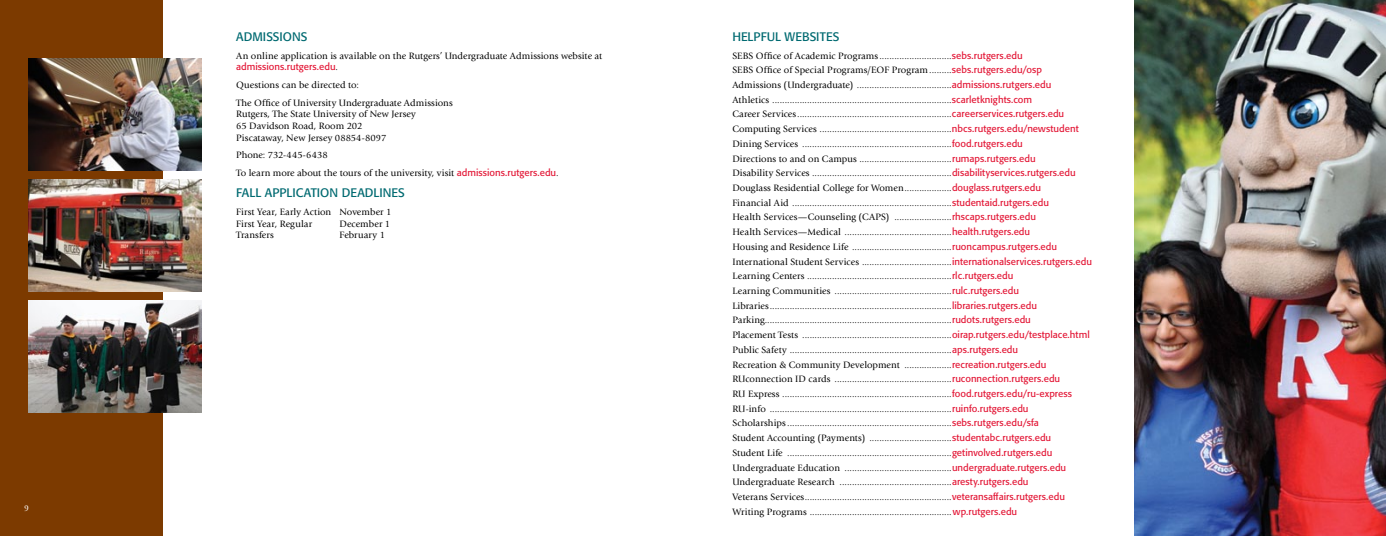
<style>
.page{position:relative;width:1386px;height:536px;background:#fff}
.page>*{position:absolute;margin:0;border:0;box-sizing:border-box;transform-origin:0 0}
.t1{font:12.25px "Formata BQ";letter-spacing:.005em;color:#006a71}
.t2{font:9.62px/14.7px "Giovanni Std";letter-spacing:.005em;color:#000}
.t3{font:9.62px "Formata BQ";letter-spacing:.005em;color:#e31837}
.t4{font:8.75px "Giovanni Std";color:#fff}
.s1{font-family:"Giovanni Std";color:#000}
.s2{font-family:"Formata BQ";color:#e31837}
</style>
<div class="page">
<div style="left:0;top:0;width:163px;height:536px;background:#7c3a00"></div>
<img style="left:1134px;top:0;width:252px;height:536px">
<img style="left:29px;top:301px;width:173px;height:111px">
<img style="left:29px;top:180px;width:172px;height:111px">
<img style="left:29px;top:59px;width:173px;height:111px">
<p class="t4" style="left:24px;top:503px;width:6px">9</p>
<p class="t1" style="left:236px;top:29px;width:73px">Admissions</p>
<p class="t2" style="left:236px;top:48px;width:367px">An online application is available on the Rutgers’ Undergraduate Admissions website at</p>
<p class="t3" style="left:236px;top:61px;width:103px">admissions.rutgers.edu<span class="s1">.</span></p>
<p class="t2" style="left:236px;top:76px;width:218px;line-height:17.8px">Questions can be directed to:<br>The Office of University Undergraduate Admissions</p>
<p class="t2" style="left:236px;top:109px;width:181px;line-height:11.5px">Rutgers, The State University of New Jersey<br>65 Davidson Road, Room 202<br>Piscataway, New Jersey 08854-8097</p>
<p class="t2" style="left:236px;top:146px;width:324px;line-height:17.8px">Phone: 732-445-6438<br>To learn more about the tours of the university, visit <span class="s2">admissions.rutgers.edu</span>.</p>
<p class="t1" style="left:236px;top:185px;width:170px">Fall Application Deadlines</p>
<p class="t2" style="left:236px;top:206px;width:157px;line-height:11.5px">First Year, Early Action November 1<br>First Year, Regular</p>
<p class="t2" style="left:339px;top:216px;width:52px">December 1</p>
<p class="t2" style="left:236px;top:228px;width:39px">Transfers</p>
<p class="t2" style="left:339px;top:228px;width:47px">February 1</p>
<p class="t1" style="left:732px;top:29px;width:109px">Helpful Websites</p>
<p class="t2" style="left:732px;top:48px;width:361px">SEBS Office of Academic Programs.............................<span class="s2">sebs.rutgers.edu<br></span>SEBS Office of Special Programs/EOF Program.........<span class="s2">sebs.rutgers.edu/osp </span>Admissions (Undergraduate) ......................................<span class="s2">admissions.rutgers.edu<br></span>Athletics ........................................................................<span class="s2">scarletknights.com<br></span>Career Services..............................................................<span class="s2">careerservices.rutgers.edu </span>Computing Services .....................................................<span class="s2">nbcs.rutgers.edu/newstudent </span>Dining Services ............................................................<span class="s2">food.rutgers.edu<br></span>Directions to and on Campus .....................................<span class="s2">rumaps.rutgers.edu<br></span>Disability Services ........................................................<span class="s2">disabilityservices.rutgers.edu </span>Douglass Residential College for Women...................<span class="s2">douglass.rutgers.edu<br></span>Financial Aid ................................................................<span class="s2">studentaid.rutgers.edu<br></span>Health Services—Counseling (CAPS) .......................<span class="s2">rhscaps.rutgers.edu<br></span>Health Services—Medical ...........................................<span class="s2">health.rutgers.edu<br></span>Housing and Residence Life ........................................<span class="s2">ruoncampus.rutgers.edu </span>International Student Services ....................................<span class="s2">internationalservices.rutgers.edu </span>Learning Centers ..........................................................<span class="s2">rlc.rutgers.edu<br></span>Learning Communities ...............................................<span class="s2">rulc.rutgers.edu </span>Libraries.........................................................................<span class="s2">libraries.rutgers.edu </span>Parking...........................................................................<span class="s2">rudots.rutgers.edu<br></span>Placement Tests ............................................................<span class="s2">oirap.rutgers.edu/testplace.html </span>Public Safety .................................................................<span class="s2">aps.rutgers.edu<br></span>Recreation &amp; Community Development ...................<span class="s2">recreation.rutgers.edu </span>RUconnection ID cards ...............................................<span class="s2">ruconnection.rutgers.edu<br></span>RU Express ....................................................................<span class="s2">food.rutgers.edu/ru-express </span>RU-info .........................................................................<span class="s2">ruinfo.rutgers.edu </span>Scholarships..................................................................<span class="s2">sebs.rutgers.edu/sfa<br></span>Student Accounting (Payments) .................................<span class="s2">studentabc.rutgers.edu<br></span>Student Life ..................................................................<span class="s2">getinvolved.rutgers.edu </span>Undergraduate Education ...........................................<span class="s2">undergraduate.rutgers.edu </span>Undergraduate Research .............................................<span class="s2">aresty.rutgers.edu<br></span>Veterans Services...........................................................<span class="s2">veteransaffairs.rutgers.edu </span>Writing Programs .........................................................<span class="s2">wp.rutgers.edu</span></p>
</div>
